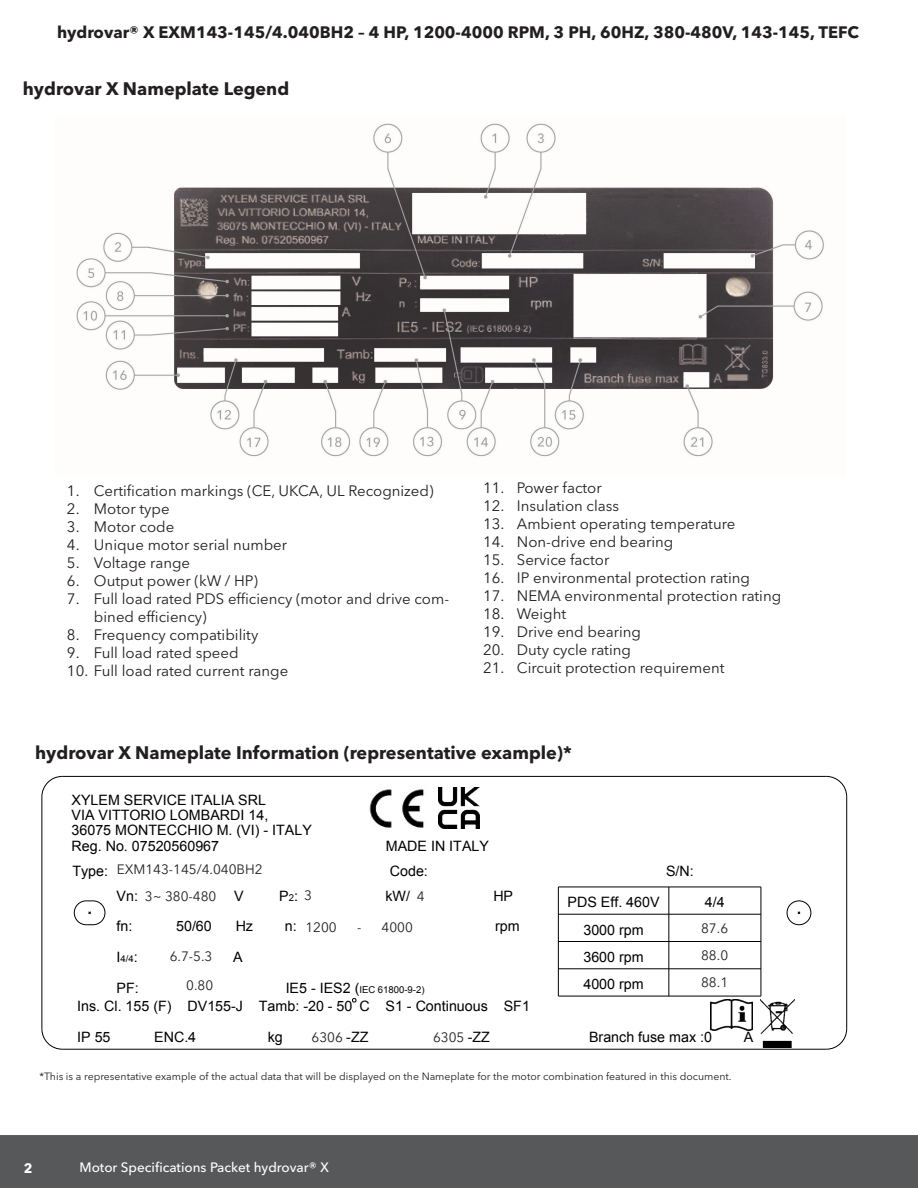
<style>
.page{position:relative;width:918px;height:1188px;background:#fff}
.page>*{position:absolute;margin:0;border:0;box-sizing:border-box;transform-origin:0 0}
.t1{font:700 18px "Avenir Next LT Pro";color:#231f20}
.t2{font:700 16.5px "Avenir Next LT Pro";color:#231f20}
.t3{font:15px/18px "Avenir Next LT Pro";color:#231f20}
.t4{font:14.25px/15.3px "Arial WGL";color:#000}
.t5{font:13.5px "Avenir Next LT Pro";color:#231f20}
.t6{font:500 13.5px "Avenir Next LT Pro";color:#fff}
.t7{font:700 13.5px "Avenir Next";color:#fff}
.t8{font:10.5px "Avenir Next LT Pro";color:#231f20}
.t9{font:9.45px "Arial WGL";color:#000}
.s1{font-size:9.45px}
.s2{font-family:"Avenir Next LT Pro";font-size:13.5px;color:#231f20}
.s3{font-size:14.25px}
.s4{font-family:"Arial WGL";font-size:14.25px;color:#000}
</style>
<div class="page">
<div style="left:0;top:1135px;width:918px;height:53px;background:#57585a"></div>
<img style="left:76px;top:123px;width:748px;height:334px">
<img style="left:438px;top:788px;width:41px;height:41px">
<img style="left:761px;top:1000px;width:34px;height:48px">
<img style="left:711px;top:1000px;width:41px;height:30px">
<hr style="left:42px;top:797px;width:1px;height:232px;background:#000">
<hr style="left:62px;top:1049px;width:764px;height:1px;background:#000">
<hr style="left:62px;top:776px;width:764px;height:1px;background:#000">
<hr style="left:846px;top:797px;width:1px;height:232px;background:#000">
<svg style="left:826px;top:776px;width:21px;height:21px"></svg>
<svg style="left:42px;top:776px;width:20px;height:21px"></svg>
<svg style="left:42px;top:1029px;width:20px;height:20px"></svg>
<svg style="left:826px;top:1029px;width:21px;height:20px"></svg>
<svg style="left:74px;top:901px;width:31px;height:24px"></svg>
<div style="left:787px;top:901px;width:24px;height:24px;border:1px solid #000;border-radius:50%"></div>
<hr style="left:558px;top:887px;width:203px;height:1px;background:#000">
<hr style="left:558px;top:887px;width:1px;height:109px;background:#000">
<hr style="left:558px;top:914px;width:203px;height:1px;background:#000">
<hr style="left:558px;top:941px;width:203px;height:1px;background:#000">
<hr style="left:558px;top:969px;width:203px;height:1px;background:#000">
<hr style="left:558px;top:996px;width:203px;height:1px;background:#000">
<hr style="left:669px;top:887px;width:1px;height:109px;background:#000">
<hr style="left:761px;top:887px;width:1px;height:109px;background:#000">
<svg style="left:352px;top:998px;width:4px;height:4px"></svg>
<img style="left:369px;top:789px;width:55px;height:39px">
<p class="t2" style="left:57px;top:23px;width:804px">hydrovar® X EXM143-145/4.040BH2 – 4 HP, 1200-4000 RPM, 3 PH, 60HZ, 380-480V, 143-145, TEFC</p>
<p class="t1" style="left:23px;top:77px;width:268px">hydrovar X Nameplate Legend</p>
<p class="t3" style="left:67px;top:481px;width:368px">1. Certification markings (CE, UKCA, UL Recognized)</p>
<p class="t3" style="left:67px;top:499px;width:104px">2. Motor type</p>
<p class="t3" style="left:67px;top:517px;width:109px">3. Motor code</p>
<p class="t3" style="left:67px;top:535px;width:222px">4. Unique motor serial number</p>
<p class="t3" style="left:67px;top:553px;width:125px">5. Voltage range</p>
<p class="t3" style="left:67px;top:571px;width:193px">6. Output power (kW / HP)</p>
<p class="t3" style="left:94px;top:589px;width:357px;text-indent:-27px">7. Full load rated PDS efficiency (motor and drive com&shy;bined efficiency)</p>
<p class="t3" style="left:67px;top:625px;width:193px">8. Frequency compatibility</p>
<p class="t3" style="left:67px;top:643px;width:173px">9. Full load rated speed</p>
<p class="t3" style="left:67px;top:661px;width:223px">10. Full load rated current range</p>
<p class="t3" style="left:483px;top:479px;width:120px">11. Power factor</p>
<p class="t3" style="left:483px;top:497px;width:138px">12. Insulation class</p>
<p class="t3" style="left:483px;top:515px;width:254px">13. Ambient operating temperature</p>
<p class="t3" style="left:483px;top:533px;width:192px">14. Non-drive end bearing</p>
<p class="t3" style="left:483px;top:551px;width:128px">15. Service factor</p>
<p class="t3" style="left:483px;top:569px;width:268px">16. IP environmental protection rating</p>
<p class="t3" style="left:483px;top:587px;width:300px">17. NEMA environmental protection rating</p>
<p class="t3" style="left:483px;top:605px;width:85px">18. Weight</p>
<p class="t3" style="left:483px;top:623px;width:159px">19. Drive end bearing</p>
<p class="t3" style="left:483px;top:641px;width:149px">20. Duty cycle rating</p>
<p class="t3" style="left:483px;top:659px;width:243px">21. Circuit protection requirement</p>
<p class="t1" style="left:35px;top:742px;width:538px">hydrovar X Nameplate Information (representative example)*</p>
<p class="t4" style="left:72px;top:792px;width:242px">XYLEM SERVICE ITALIA SRL<br>VIA VITTORIO LOMBARDI 14,<br>36075 MONTECCHIO M. (VI) - ITALY<br>Reg. No. 07520560967</p>
<p class="t4" style="left:386px;top:838px;width:105px">MADE IN ITALY</p>
<p class="t5" style="left:117px;top:861px;width:147px">EXM143-145/4.040BH2</p>
<p class="t4" style="left:72px;top:864px;width:37px">Type:</p>
<p class="t4" style="left:390px;top:864px;width:40px">Code:</p>
<p class="t4" style="left:666px;top:864px;width:29px">S/N:</p>
<p class="t4" style="left:117px;top:888px;width:99px">Vn: 380 - 480</p>
<p class="t4" style="left:234px;top:888px;width:11px">V</p>
<p class="t4" style="left:279px;top:888px;width:34px">P<span class="s1">2</span>: <span class="s2">3</span></p>
<p class="t4" style="left:385px;top:888px;width:26px">kW/</p>
<p class="t4" style="left:493px;top:888px;width:21px">HP</p>
<p class="t4" style="left:117px;top:919px;width:17px">fn:</p>
<p class="t4" style="left:176px;top:919px;width:37px">50/60</p>
<p class="t4" style="left:236px;top:919px;width:19px">Hz</p>
<p class="t4" style="left:285px;top:919px;width:13px">n:</p>
<p class="t4" style="left:495px;top:919px;width:26px">rpm</p>
<p class="t9" style="left:117px;top:952px;width:23px"><span class="s3">I</span>4/4<span class="s3">:</span></p>
<p class="t4" style="left:233px;top:949px;width:11px">A</p>
<p class="t4" style="left:117px;top:980px;width:24px">PF:</p>
<p class="t9" style="left:286px;top:983px;width:140px"><span class="s3">IE5 - IES2 (</span>IEC 61800-9-2)</p>
<p class="t4" style="left:77px;top:991px;width:454px;line-height:30.8px">Ins. Cl. 155 (F) DV155-J Tamb: -20 - 50 C S1 - Continuous SF1<br>IP 55</p>
<p class="t5" style="left:417px;top:888px;width:9px">4</p>
<p class="t5" style="left:145px;top:888px;width:73px">3~ 380-480</p>
<p class="t4" style="left:568px;top:895px;width:94px">PDS Eff. 460V</p>
<p class="t4" style="left:705px;top:895px;width:21px">4/4</p>
<p class="t4" style="left:583px;top:916px;width:62px;line-height:27.3px;text-align:justify">3000 rpm 3600 rpm 4000 rpm</p>
<p class="t5" style="left:305px;top:919px;width:33px">1200</p>
<p class="t5" style="left:357px;top:919px;width:57px">- 4000</p>
<p class="t5" style="left:701px;top:921px;width:28px">87.6</p>
<p class="t5" style="left:701px;top:947px;width:28px">88.0</p>
<p class="t5" style="left:701px;top:974px;width:28px">88.1</p>
<p class="t5" style="left:170px;top:948px;width:44px">6.7-5.3</p>
<p class="t5" style="left:186px;top:977px;width:28px">0.80</p>
<p class="t4" style="left:154px;top:1030px;width:44px">ENC.4</p>
<p class="t4" style="left:268px;top:1030px;width:17px">kg</p>
<p class="t5" style="left:312px;top:1029px;width:58px">6306 <span class="s4">-ZZ</span></p>
<p class="t5" style="left:433px;top:1029px;width:58px">6305 <span class="s4">-ZZ</span></p>
<p class="t4" style="left:589px;top:1030px;width:124px">Branch fuse max :0</p>
<p class="t4" style="left:744px;top:1030px;width:11px">A</p>
<p class="t8" style="left:39px;top:1070px;width:694px">*This is a representative example of the actual data that will be displayed on the Nameplate for the motor combination featured in this document.</p>
<p class="t7" style="left:24px;top:1156px;width:10px">2</p>
<p class="t6" style="left:80px;top:1159px;width:251px">Motor Specifications Packet hydrovar® X</p>
</div>
